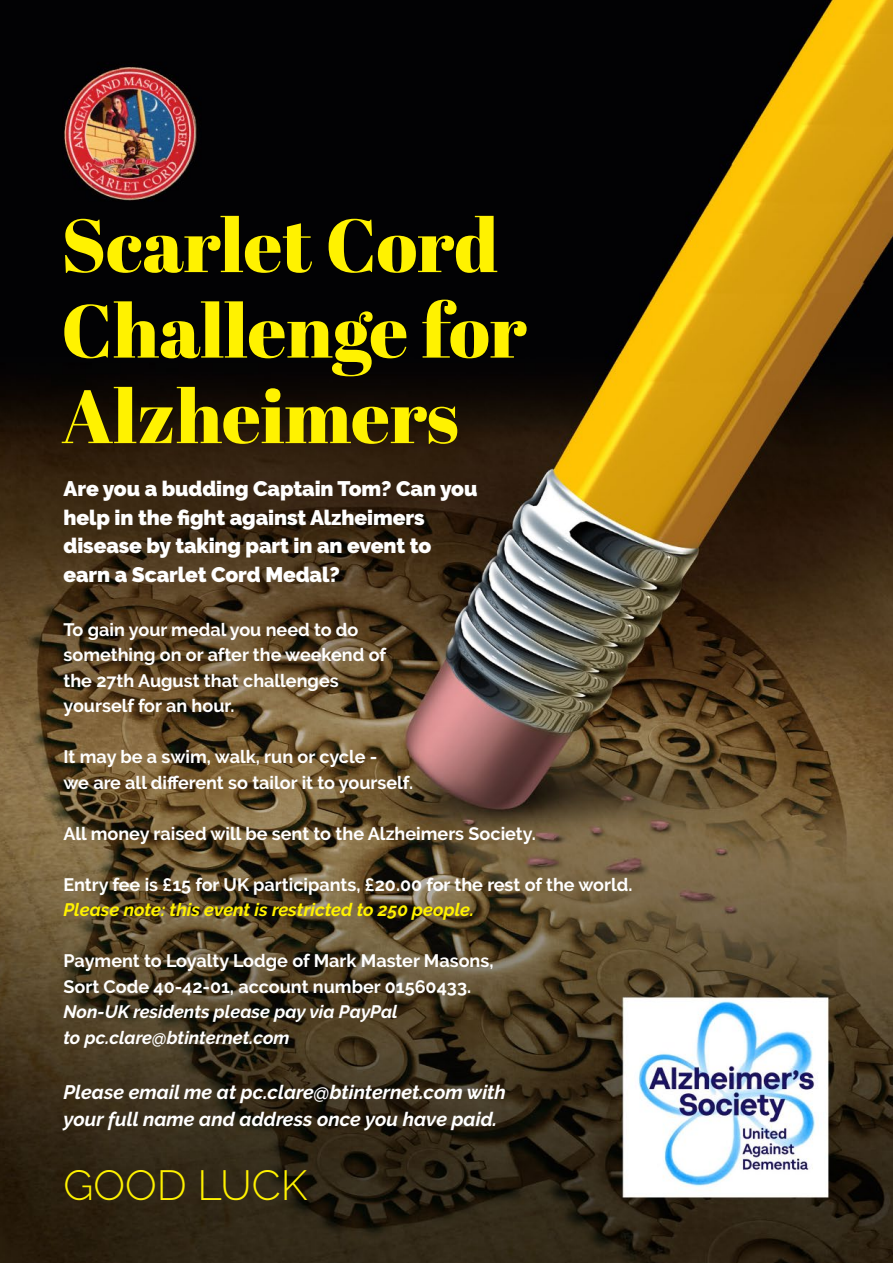
<style>
.page{position:relative;width:893px;height:1263px;background:#fff}
.page>*{position:absolute;margin:0;border:0;box-sizing:border-box;transform-origin:0 0}
.t1{font:75px/85.5px "Abril Fatface";color:#fff200}
.t2{font:300 42px "Raleway";color:#fff200}
.t3{font:900 21px/28.5px "Raleway";letter-spacing:-.005em;color:#fff}
.t4{font:italic 700 19.5px/27px "Raleway";color:#fff}
.t5{font:700 18px/25.5px "Raleway";color:#fff}
.t6{font:italic 700 18px/25.5px "Raleway";color:#fff}
.t7{font:italic 700 18px "Raleway";color:#fff200}
</style>
<div class="page">
<img style="left:0;top:0;width:893px;height:1263px">
<h1 class="t1" style="left:61px;top:201px;width:467px">Scarlet Cord<br>Challenge for<br>Alzheimers</h1>
<p class="t3" style="left:64px;top:475px;width:415px">Are you a budding Captain Tom? Can you help in the fight against Alzheimers disease by taking part in an event to earn a Scarlet Cord Medal?</p>
<p class="t5" style="left:64px;top:617px;width:324px">To gain your medal you need to do something on or after the weekend of the 27th August that challenges yourself for an hour.</p>
<p class="t5" style="left:64px;top:744px;width:351px">It may be a swim, walk, run or cycle -<br>we are all different so tailor it to yourself.</p>
<p class="t5" style="left:64px;top:821px;width:474px">All money raised will be sent to the Alzheimers Society.</p>
<p class="t5" style="left:64px;top:872px;width:571px">Entry fee is £15 for UK participants, £20.00 for the rest of the world.</p>
<p class="t7" style="left:64px;top:899px;width:412px">Please note: this event is restricted to 250 people.</p>
<p class="t5" style="left:64px;top:948px;width:432px">Payment to Loyalty Lodge of Mark Master Masons,<br>Sort Code 40-42-01, account number 01560433.</p>
<p class="t6" style="left:64px;top:999px;width:336px">Non-UK residents please pay via PayPal to pc.clare@btinternet.com</p>
<p class="t4" style="left:64px;top:1079px;width:444px">Please email me at pc.clare@btinternet.com with your full name and address once you have paid.</p>
<h2 class="t2" style="left:64px;top:1160px;width:246px">GOOD LUCK</h2>
</div>
